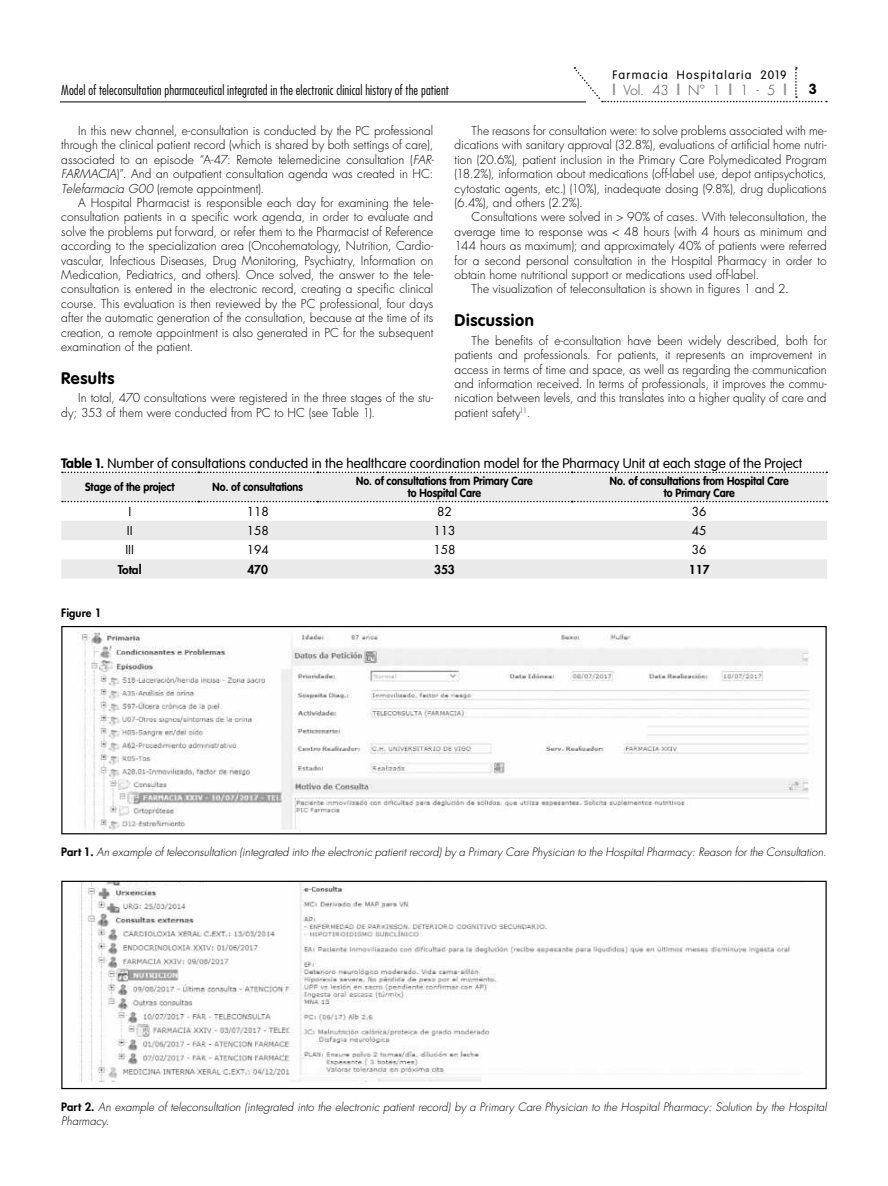
<style>
.page{position:relative;width:888px;height:1186px;background:#fff}
.page>*{position:absolute;margin:0;border:0;box-sizing:border-box;transform-origin:0 0}
.t1{font:700 16.5px "VAG Rounded Std";letter-spacing:.035em;color:#000}
.t2{font:700 14.4px "VAG Rounded Std";color:#000}
.t3{font:300 13.5px "VAG Rounded Std";color:#000}
.t4{font:300 condensed 13.5px "Futura Std";letter-spacing:.01em;color:#000}
.t5{font:300 13.5px "Futura Std";letter-spacing:-.01em;color:#464646}
.t6{font:300 12px/14.4px "Futura Std";letter-spacing:.005em;color:#000;text-align:justify}
.t7{font:12px "Futura Std";color:#000}
.t8{font:300 12px "VAG Rounded Std";letter-spacing:.105em;color:#000}
.t9{font:800 12px "Futura Std";color:#000}
.t10{font:700 11.7px/12.6px "VAG Rounded Std";color:#000;text-align:center;scale:.9 1}
.t11{font:italic 300 11.25px/13.5px "Futura Std";color:#000}
.t12{font:800 11.25px "Futura Std";color:#000}
.s1{font-weight:800;color:#949494}
.s2{font-style:italic}
.s3{font-weight:700}
.s4{font-weight:800;font-style:normal}
</style>
<div class="page">
<svg style="left:574px;top:67px;width:253px;height:35px"></svg>
<hr style="left:60px;top:102px;width:526px;height:1px;background:#000">
<svg style="left:61px;top:472px;width:766px;height:106px;fill:#eaeaea"></svg>
<svg style="left:62px;top:471px;width:765px;height:2px"></svg>
<svg style="left:62px;top:501px;width:765px;height:1px"></svg>
<img style="left:77px;top:631px;width:732px;height:199px">
<div style="left:61px;top:626px;width:766px;height:208px;border:1px solid #000"></div>
<img style="left:79px;top:882px;width:722px;height:200px">
<div style="left:61px;top:880px;width:766px;height:209px;border:1px solid #000"></div>
<p class="t8" style="left:612px;top:68px;width:176px">Farmacia Hospitalaria 2019</p>
<p class="t4" style="left:61px;top:82px;width:389px">Model of teleconsultation pharmaceutical integrated in the electronic clinical history of the patient</p>
<p class="t5" style="left:612px;top:82px;width:176px"><span class="s1">l</span> Vol. 43 <span class="s1">l</span> Nº 1 <span class="s1">l</span> 1 - 5 <span class="s1">l</span></p>
<p class="t6" style="left:61px;top:124px;width:374px;text-indent:17px">In this new channel, e-consultation is conducted by the PC professional through the clinical patient record (which is shared by both settings of care), associated to an episode “A-47: Remote telemedicine consultation (<span class="s2">FAR-FARMACIA</span>)”. And an outpatient consultation agenda was created in HC:<br><span class="s2">Telefarmacia G00</span> (remote appointment).</p>
<p class="t6" style="left:61px;top:196px;width:374px;text-indent:17px">A Hospital Pharmacist is responsible each day for examining the tele&shy;consultation patients in a specific work agenda, in order to evaluate and solve the problems put forward, or refer them to the Pharmacist of Reference according to the specialization area (Oncohematology, Nutrition, Cardio&shy;vascular, Infectious Diseases, Drug Monitoring, Psychiatry, Information on Medication, Pediatrics, and others). Once solved, the answer to the tele&shy;consultation is entered in the electronic record, creating a specific clinical course. This evaluation is then reviewed by the PC professional, four days after the automatic generation of the consultation, because at the time of its creation, a remote appointment is also generated in PC for the subsequent examination of the patient.</p>
<h1 class="t1" style="left:61px;top:368px;width:55px">Results</h1>
<p class="t6" style="left:61px;top:391px;width:374px;text-indent:17px">In total, 470 consultations were registered in the three stages of the stu&shy;dy; 353 of them were conducted from PC to HC (see Table 1).</p>
<p class="t2" style="left:809px;top:81px;width:10px">3</p>
<p class="t6" style="left:455px;top:124px;width:374px;text-indent:17px">The reasons for consultation were: to solve problems associated with me&shy;dications with sanitary approval (32.8%), evaluations of artificial home nutri&shy;tion (20.6%), patient inclusion in the Primary Care Polymedicated Program (18.2%), information about medications (off-label use, depot antipsychotics, cytostatic agents, etc.) (10%), inadequate dosing (9.8%), drug duplications (6.4%), and others (2.2%).</p>
<p class="t6" style="left:472px;top:210px;width:356px">Consultations were solved in &gt; 90% of cases. With teleconsultation, the</p>
<p class="t6" style="left:455px;top:225px;width:374px">average time to response was &lt; 48 hours (with 4 hours as minimum and</p>
<p class="t6" style="left:455px;top:239px;width:374px">144 hours as maximum); and approximately 40% of patients were referred</p>
<p class="t6" style="left:455px;top:253px;width:374px">for a second personal consultation in the Hospital Pharmacy in order to</p>
<p class="t6" style="left:455px;top:268px;width:306px">obtain home nutritional support or medications used off-label.</p>
<p class="t6" style="left:472px;top:282px;width:319px">The visualization of teleconsultation is shown in figures 1 and 2.</p>
<h1 class="t1" style="left:455px;top:310px;width:81px">Discussion</h1>
<p class="t6" style="left:455px;top:333px;width:374px;text-indent:17px">The benefits of e-consultation have been widely described, both for patients and professionals. For patients, it represents an improvement in access in terms of time and space, as well as regarding the communication and information received. In terms of professionals, it improves the commu&shy;nication between levels, and this translates into a higher quality of care and patient safety<sup>11</sup>.</p>
<p class="t3" style="left:61px;top:455px;width:742px"><span class="s3">Table 1.</span> Number of consultations conducted in the healthcare coordination model for the Pharmacy Unit at each stage of the Project</p>
<p class="t10" style="left:85px;top:481px;width:101px">Stage of the project</p>
<p class="t10" style="left:213px;top:481px;width:102px">No. of consultations</p>
<p class="t10" style="left:356px;top:475px;width:198px">No. of consultations from Primary Care to Hospital Care</p>
<p class="t10" style="left:610px;top:475px;width:200px">No. of consultations from Hospital Care to Primary Care</p>
<p class="t7" style="left:128px;top:503px;width:4px">I</p>
<p class="t7" style="left:247px;top:503px;width:24px">118</p>
<p class="t7" style="left:437px;top:503px;width:16px">82</p>
<p class="t7" style="left:692px;top:503px;width:16px">36</p>
<p class="t7" style="left:127px;top:523px;width:7px">II</p>
<p class="t7" style="left:247px;top:523px;width:24px">158</p>
<p class="t7" style="left:433px;top:523px;width:24px">113</p>
<p class="t7" style="left:692px;top:523px;width:16px">45</p>
<p class="t7" style="left:125px;top:542px;width:10px">III</p>
<p class="t7" style="left:247px;top:542px;width:24px">194</p>
<p class="t7" style="left:433px;top:542px;width:24px">158</p>
<p class="t7" style="left:692px;top:542px;width:16px">36</p>
<p class="t9" style="left:118px;top:561px;width:25px">Total</p>
<p class="t9" style="left:247px;top:561px;width:22px">470</p>
<p class="t9" style="left:434px;top:561px;width:22px">353</p>
<p class="t9" style="left:689px;top:561px;width:22px">117</p>
<p class="t12" style="left:61px;top:606px;width:41px">Figure 1</p>
<p class="t11" style="left:61px;top:846px;width:767px"><span class="s4">Part 1.</span> An example of teleconsultation (integrated into the electronic patient record) by a Primary Care Physician to the Hospital Pharmacy: Reason for the Consultation.</p>
<p class="t11" style="left:61px;top:1100px;width:767px"><span class="s4">Part 2.</span> An example of teleconsultation (integrated into the electronic patient record) by a Primary Care Physician to the Hospital Pharmacy: Solution by the Hospital<br>Pharmacy.</p>
</div>
